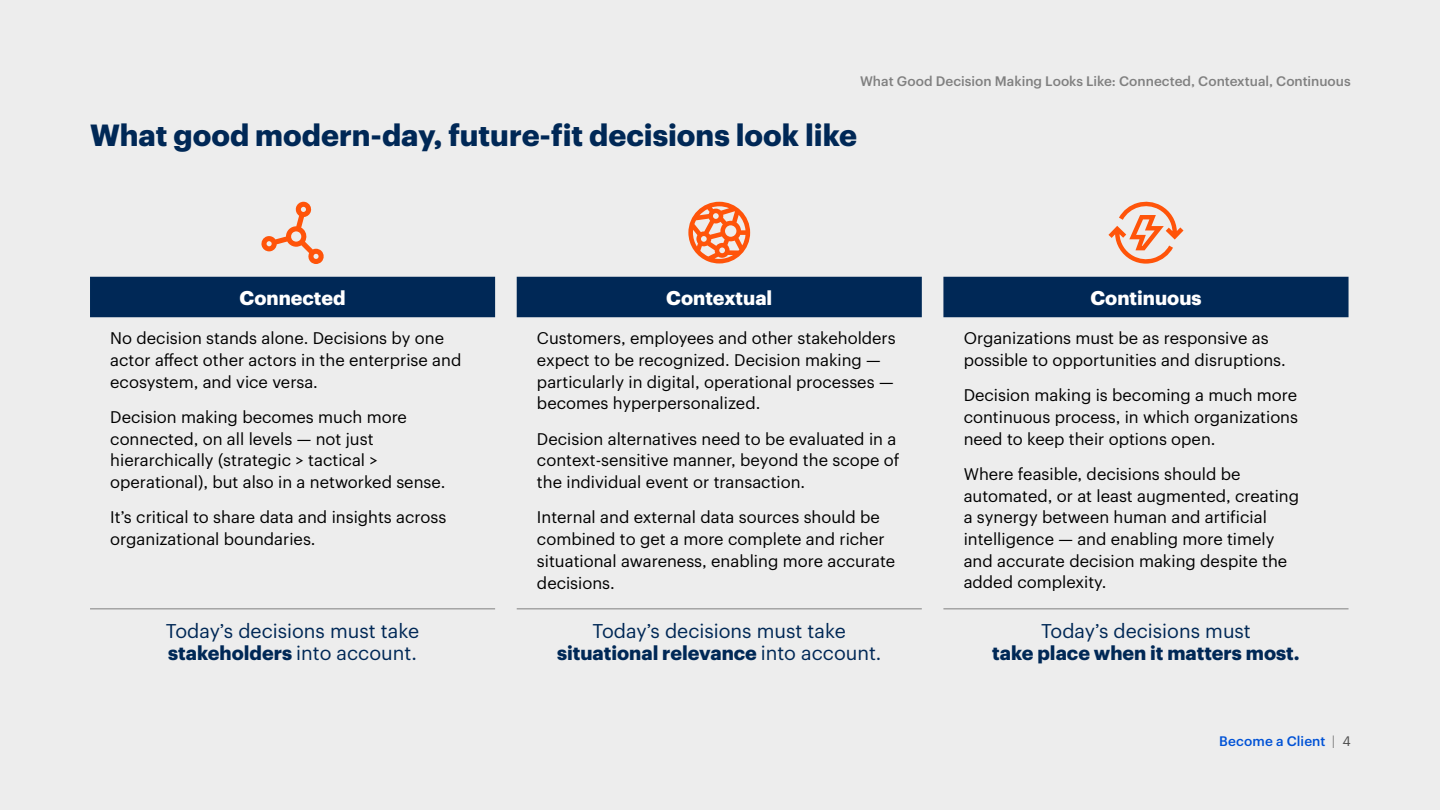
<style>
.page{position:relative;width:1440px;height:810px;background:#ededed}
.page>*{position:absolute;margin:0;border:0;box-sizing:border-box;transform-origin:0 0}
.t1{font:700 30px "Graphik";color:#002856}
.t2{font:19.5px/21.8px "Graphik";color:#002856}
.t3{font:700 19.5px "Graphik";color:#fff}
.t4{font:700 19.5px "Graphik";color:#002856}
.t5{font:16.5px/21.8px "Graphik";color:#000}
.t6{font:500 13.5px "Graphik";color:#808080}
.t7{font:500 13.5px "Graphik";letter-spacing:.01em;color:#0052d6}
.s1{font-weight:700}
.s2{font-weight:400;color:#808080}
.s3{font-weight:400;color:#4d4d4d}
</style>
<div class="page">
<div style="left:90px;top:277px;width:1258px;height:40px;background:#002856"></div>
<hr style="left:943px;top:608px;width:405px;height:1px;background:#808080">
<hr style="left:517px;top:608px;width:405px;height:1px;background:#808080">
<hr style="left:90px;top:608px;width:405px;height:1px;background:#808080">
<svg style="left:261px;top:202px;width:63px;height:62px"></svg>
<svg style="left:688px;top:202px;width:62px;height:61px"></svg>
<svg style="left:1108px;top:201px;width:75px;height:63px"></svg>
<p class="t6" style="left:860px;top:71px;width:492px">What Good Decision Making Looks Like: Connected, Contextual, Continuous</p>
<h1 class="t1" style="left:90px;top:112px;width:769px">What good modern-day, future-fit decisions look like</h1>
<p class="t3" style="left:239px;top:283px;width:108px">Connected</p>
<p class="t3" style="left:666px;top:283px;width:108px">Contextual</p>
<p class="t3" style="left:1090px;top:283px;width:113px">Continuous</p>
<p class="t5" style="left:110px;top:326px;width:353px">No decision stands alone. Decisions by one actor affect other actors in the enterprise and ecosystem, and vice versa.</p>
<p class="t5" style="left:110px;top:405px;width:337px">Decision making becomes much more connected, on all levels — not just hierarchically (strategic &gt; tactical &gt; operational), but also in a networked sense.</p>
<p class="t5" style="left:110px;top:505px;width:338px">It’s critical to share data and insights across organizational boundaries.</p>
<p class="t5" style="left:963px;top:326px;width:324px">Organizations must be as responsive as possible to opportunities and disruptions.</p>
<p class="t5" style="left:963px;top:383px;width:336px;text-align:justify">Decision making is becoming a much more continuous process, in which organizations need to keep their options open.</p>
<p class="t5" style="left:963px;top:462px;width:337px">Where feasible, decisions should be automated, or at least augmented, creating a synergy between human and artificial intelligence — and enabling more timely and accurate decision making despite the added complexity.</p>
<p class="t5" style="left:537px;top:326px;width:360px">Customers, employees and other stakeholders expect to be recognized. Decision making — particularly in digital, operational processes — becomes hyperpersonalized.</p>
<p class="t5" style="left:537px;top:426px;width:364px">Decision alternatives need to be evaluated in a context-sensitive manner, beyond the scope of the individual event or transaction.</p>
<p class="t5" style="left:537px;top:505px;width:360px">Internal and external data sources should be combined to get a more complete and richer situational awareness, enabling more accurate decisions.</p>
<p class="t2" style="left:166px;top:619px;width:255px">Today’s decisions must take <span class="s1">stakeholders</span> into account.</p>
<p class="t2" style="left:557px;top:619px;width:326px;text-align:center">Today’s decisions must take <span class="s1">situational relevance</span> into account.</p>
<p class="t2" style="left:1041px;top:619px;width:211px">Today’s decisions must</p>
<p class="t4" style="left:992px;top:638px;width:309px">take place when it matters most.</p>
<p class="t7" style="left:1219px;top:731px;width:133px">Become a Client <span class="s2">|</span> <span class="s3">4</span></p>
</div>
